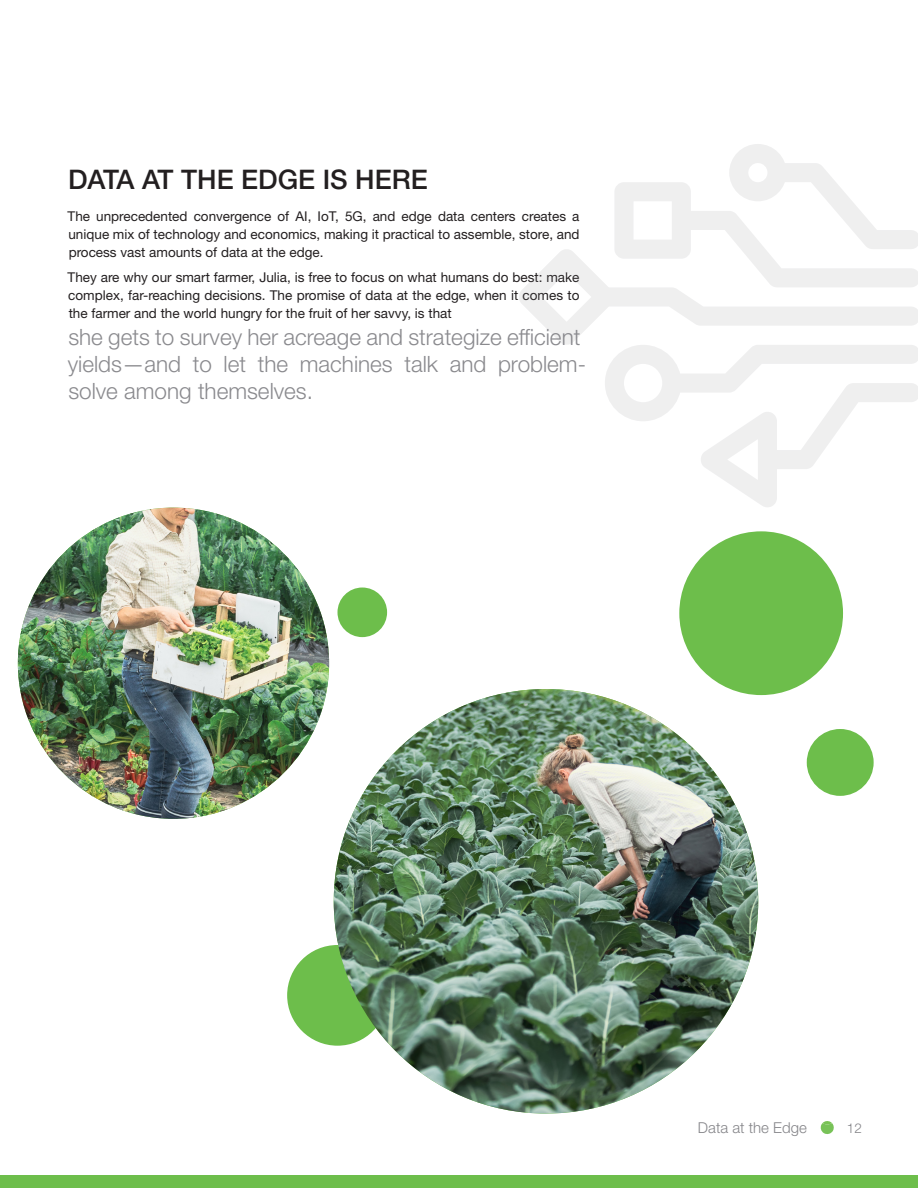
<style>
.page{position:relative;width:918px;height:1188px;background:#fff}
.page>*{position:absolute;margin:0;border:0;box-sizing:border-box;transform-origin:0 0}
.Body_Copy{font:500 27px "Helvetica Neue LT Std";color:#231f20}
.Body_Copy-2{font:300 22.5px/27px "Helvetica Neue LT Std";color:#8a8a8e}
.t1{font:300 15px "Helvetica Neue LT Std";color:#858589}
.Body_Copy-3{font:13.5px/18px "Helvetica Neue LT Std";color:#231f20;text-align:justify}
.t2{font:300 13.5px "Helvetica Neue LT Std";color:#858589}
</style>
<div class="page">
<div style="left:0;top:1175px;width:918px;height:13px;background:#6dbe4b"></div>
<svg style="left:820px;top:1121px;width:14px;height:13px"></svg>
<div style="left:287px;top:945px;width:101px;height:101px;background:#6dbe4b;border-radius:50%"></div>
<img style="left:334px;top:689px;width:424px;height:425px;border-radius:212px">
<img style="left:18px;top:508px;width:311px;height:311px;border-radius:156px">
<div style="left:679px;top:531px;width:164px;height:164px;background:#6dbe4b;border-radius:50%"></div>
<div style="left:807px;top:729px;width:67px;height:67px;background:#6dbe4b;border-radius:50%"></div>
<div style="left:337px;top:588px;width:50px;height:49px;background:#6dbe4b;border-radius:50%"></div>
<svg style="left:519px;top:144px;width:399px;height:363px"></svg>
<p class="Body_Copy" style="left:68px;top:163px;width:361px">DATA AT THE EDGE IS HERE</p>
<p class="Body_Copy-3" style="left:68px;top:207px;width:514px">The unprecedented convergence of AI, IoT, 5G, and edge data centers creates a unique mix of technology and economics, making it practical to assemble, store, and process vast amounts of data at the edge.</p>
<p class="Body_Copy-3" style="left:68px;top:268px;width:513px">They are why our smart farmer, Julia, is free to focus on what humans do best: make complex, far-reaching decisions. The promise of data at the edge, when it comes to the farmer and the world hungry for the fruit of her savvy, is that</p>
<p class="Body_Copy-2" style="left:68px;top:323px;width:520px">she gets to survey her acreage and strategize efficient yields—and to let the machines talk and problem&shy;solve among themselves.</p>
<p class="t1" style="left:698px;top:1118px;width:110px">Data at the Edge</p>
<p class="t2" style="left:847px;top:1120px;width:17px">12</p>
</div>
